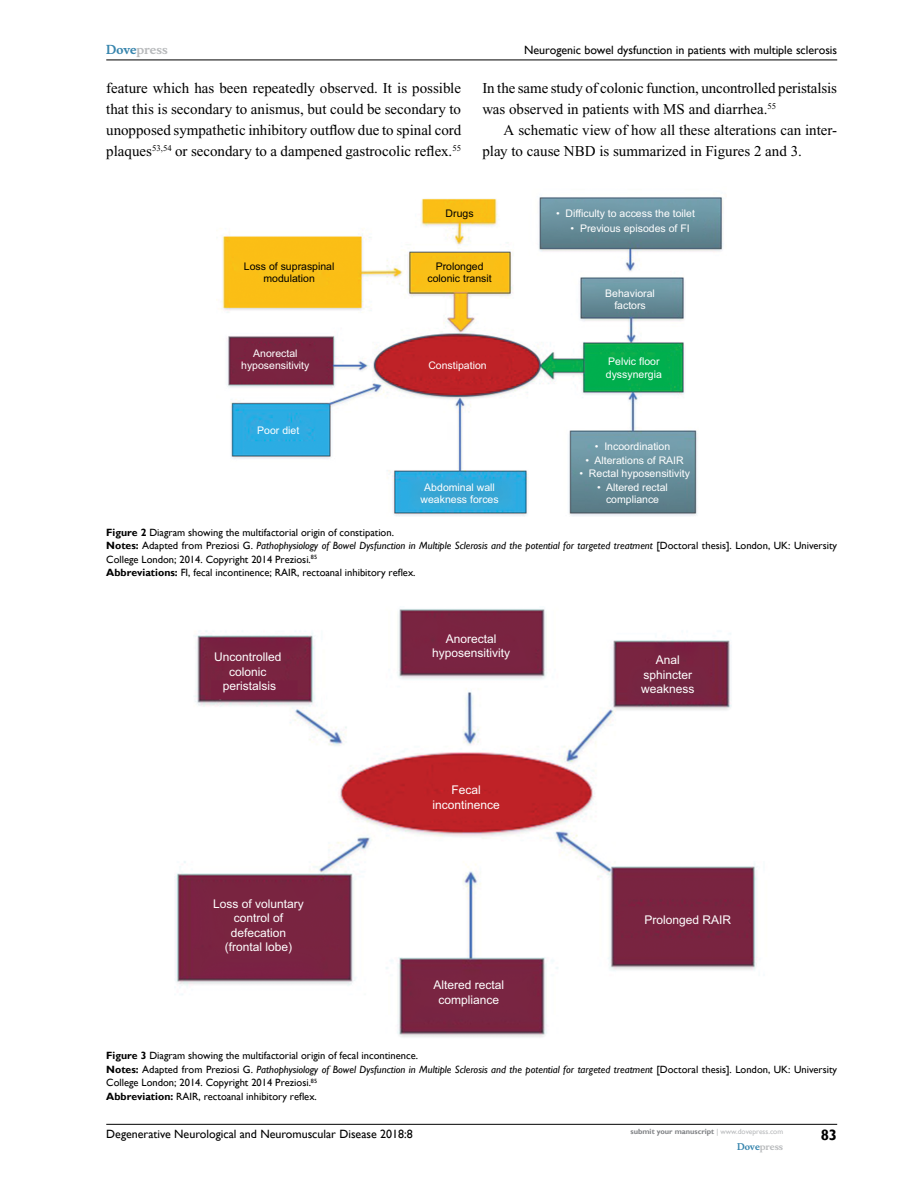
<style>
.page{position:relative;width:918px;height:1188px;background:#fff}
.page>*{position:absolute;margin:0;border:0;box-sizing:border-box;transform-origin:0 0}
.t1{font:15px/21px "Times New Roman";color:#000}
.t2{font:700 15px "Gill Sans";color:#000}
.t3{font:12px/14.4px "Arial";color:#fff;text-align:center}
.t4{font:12px "Gill Sans";color:#000}
.t5{font:700 12px "Musee";color:#b8babc}
.t6{font:10.5px/13.5px "Gill Sans";color:#000}
.t7{font:10.5px/12.6px "Arial";color:#fff;text-align:center}
.t8{font:10.5px/12.6px "Arial";color:#000;text-align:center}
.t9{font:700 9px "Musee";color:#b8babc}
.t10{font:700 7.5px "Gill Sans";color:#808285}
.s1{color:#3785ad}
.s2{font-weight:700}
.s3{font-style:italic}
.s4{font-weight:400;color:#b8babc}
</style>
<div class="page">
<hr style="left:106px;top:1124px;width:731px;height:1px;background:#000">
<hr style="left:106px;top:60px;width:731px;height:1px;background:#000">
<img style="left:220px;top:197px;width:503px;height:319px">
<img style="left:175px;top:609px;width:582px;height:428px">
<p class="t5" style="left:106px;top:43px;width:63px"><span class="s1">Dove</span>press</p>
<p class="t4" style="left:524px;top:43px;width:315px">Neurogenic bowel dysfunction in patients with multiple sclerosis</p>
<p class="t1" style="left:106px;top:77px;width:357px;text-align:justify">feature which has been repeatedly observed. It is possible that this is secondary to anismus, but could be secondary to unopposed sympathetic inhibitory outflow due to spinal cord plaques<sup>53,54</sup> or secondary to a dampened gastrocolic reflex.<sup>55</sup></p>
<h1 class="t1" style="left:482px;top:77px;width:356px">In the same study of colonic function, uncontrolled peristalsis was observed in patients with MS and diarrhea.<sup>55</sup></h1>
<h1 class="t1" style="left:482px;top:119px;width:356px;text-indent:21px">A schematic view of how all these alterations can inter&shy;play to cause NBD is summarized in Figures 2 and 3.</h1>
<p class="t8" style="left:446px;top:207px;width:30px">Drugs</p>
<p class="t8" style="left:244px;top:260px;width:92px">Loss of supraspinal modulation</p>
<p class="t8" style="left:428px;top:260px;width:66px">Prolonged colonic transit</p>
<p class="t7" style="left:241px;top:347px;width:70px">Anorectal hyposensitivity</p>
<p class="t7" style="left:257px;top:424px;width:44px">Poor diet</p>
<p class="t7" style="left:428px;top:359px;width:60px">Constipation</p>
<p class="t7" style="left:421px;top:480px;width:80px">Abdominal wall weakness forces</p>
<p class="t7" style="left:556px;top:207px;width:140px">• Difficulty to access the toilet</p>
<p class="t7" style="left:571px;top:222px;width:121px">• Previous episodes of FI</p>
<p class="t7" style="left:605px;top:286px;width:51px">Behavioral factors</p>
<p class="t7" style="left:606px;top:355px;width:58px;text-align:left">Pelvic floor dyssynergia</p>
<p class="t7" style="left:595px;top:440px;width:77px">• Incoordination</p>
<p class="t7" style="left:586px;top:454px;width:100px">• Alterations of RAIR</p>
<p class="t7" style="left:579px;top:467px;width:112px">• Rectal hyposensitivity</p>
<p class="t7" style="left:597px;top:480px;width:72px">• Altered rectal compliance</p>
<p class="t6" style="left:106px;top:526px;width:732px"><span class="s2">Figure 2</span> Diagram showing the multifactorial origin of constipation.<br><span class="s2">Notes:</span> Adapted from Preziosi G. <span class="s3">Pathophysiology of Bowel Dysfunction in Multiple Sclerosis and the potential for targeted treatment</span> [Doctoral thesis]. London, UK: University College London; 2014. Copyright 2014 Preziosi.<sup>85<br></sup><span class="s2">Abbreviations:</span> FI, fecal incontinence; RAIR, rectoanal inhibitory reflex.</p>
<p class="t3" style="left:214px;top:650px;width:69px">Uncontrolled colonic peristalsis</p>
<p class="t3" style="left:213px;top:896px;width:92px">Loss of voluntary control of defecation (frontal lobe)</p>
<p class="t3" style="left:432px;top:632px;width:80px">Anorectal hyposensitivity</p>
<p class="t3" style="left:432px;top:783px;width:69px">Fecal incontinence</p>
<p class="t3" style="left:434px;top:978px;width:72px">Altered rectal compliance</p>
<p class="t3" style="left:641px;top:653px;width:55px">Anal sphincter weakness</p>
<p class="t3" style="left:645px;top:912px;width:88px">Prolonged RAIR</p>
<p class="t6" style="left:106px;top:1049px;width:732px"><span class="s2">Figure 3</span> Diagram showing the multifactorial origin of fecal incontinence.<br><span class="s2">Notes:</span> Adapted from Preziosi G. <span class="s3">Pathophysiology of Bowel Dysfunction in Multiple Sclerosis and the potential for targeted treatment</span> [Doctoral thesis]. London, UK: University College London; 2014. Copyright 2014 Preziosi.<sup>85<br></sup><span class="s2">Abbreviation:</span> RAIR, rectoanal inhibitory reflex.</p>
<p class="t4" style="left:106px;top:1127px;width:308px">Degenerative Neurological and Neuromuscular Disease 2018:8</p>
<p class="t10" style="left:631px;top:1127px;width:154px">submit your manuscript <span class="s4">| www.dovepress.com</span></p>
<p class="t9" style="left:737px;top:1141px;width:48px"><span class="s1">Dove</span>press</p>
<h1 class="t2" style="left:821px;top:1126px;width:18px">83</h1>
</div>
